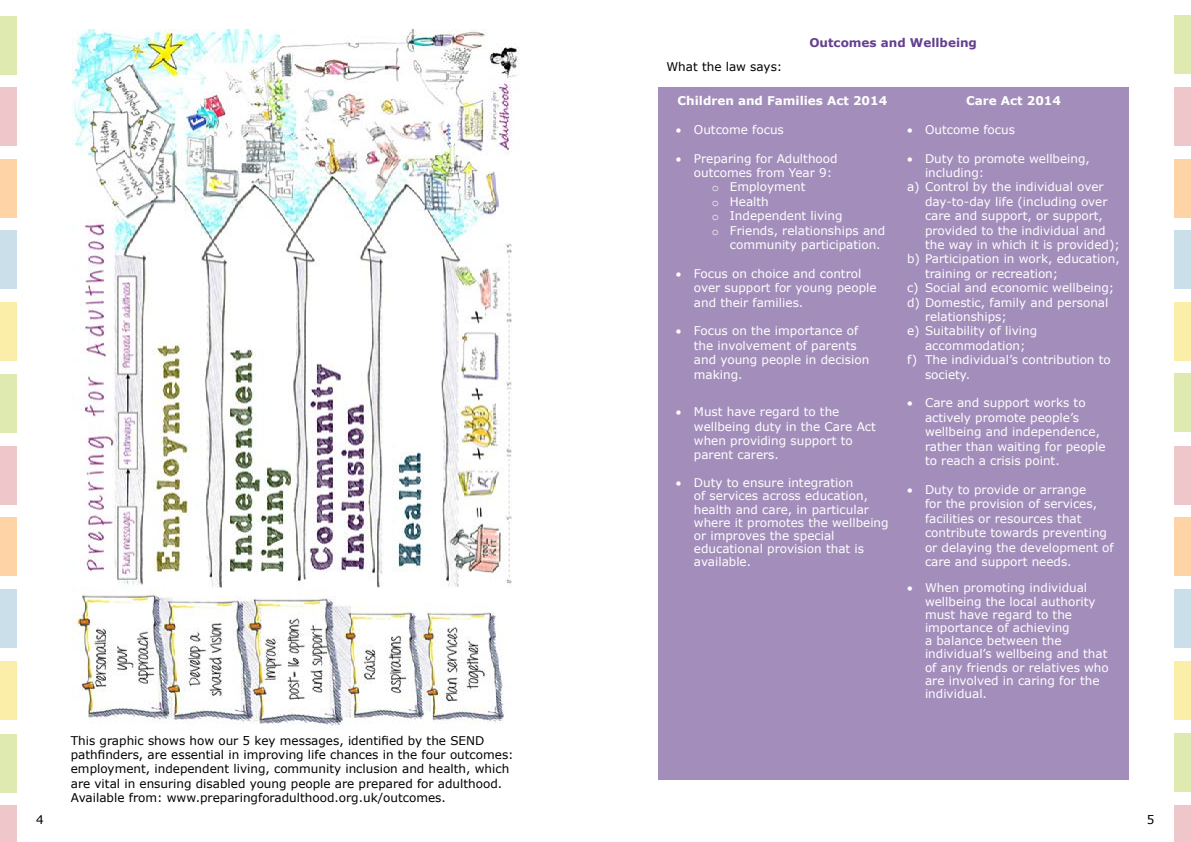
<style>
.page{position:relative;width:1191px;height:842px;background:#fff}
.page>*{position:absolute;margin:0;border:0;box-sizing:border-box;transform-origin:0 0}
.t1{font:12px/14.4px "Verdana";color:#fff}
.t2{font:12px/14.4px "Verdana";color:#000}
.t3{font:700 12px "Verdana";color:#fff}
.t4{font:700 12px "Verdana";color:#64408e}
.s1{font-family:"Courier New"}
</style>
<div class="page">
<div style="left:0;top:302px;width:17px;height:59px;background:#faeea8"></div>
<div style="left:0;top:87px;width:16px;height:59px;background:#efc6c9"></div>
<div style="left:0;top:231px;width:17px;height:58px;background:#cadfea"></div>
<div style="left:0;top:159px;width:16px;height:59px;background:#fed4a6"></div>
<div style="left:0;top:16px;width:16px;height:58px;background:#deeab0"></div>
<div style="left:0;top:662px;width:17px;height:58px;background:#faeea8"></div>
<div style="left:0;top:446px;width:17px;height:59px;background:#efc6c9"></div>
<div style="left:0;top:589px;width:16px;height:59px;background:#cadfea"></div>
<div style="left:0;top:518px;width:17px;height:58px;background:#fed4a6"></div>
<div style="left:0;top:374px;width:17px;height:58px;background:#deeab0"></div>
<div style="left:0;top:805px;width:17px;height:37px;background:#efc6c9"></div>
<div style="left:0;top:734px;width:17px;height:58px;background:#deeab0"></div>
<div style="left:1174px;top:302px;width:17px;height:58px;background:#faeea8"></div>
<div style="left:1174px;top:87px;width:17px;height:59px;background:#efc6c9"></div>
<div style="left:1174px;top:230px;width:17px;height:59px;background:#cadfea"></div>
<div style="left:1174px;top:159px;width:17px;height:58px;background:#fed4a6"></div>
<div style="left:1174px;top:16px;width:17px;height:58px;background:#deeab0"></div>
<div style="left:1174px;top:661px;width:17px;height:59px;background:#faeea8"></div>
<div style="left:1174px;top:446px;width:17px;height:58px;background:#efc6c9"></div>
<div style="left:1174px;top:589px;width:17px;height:58px;background:#cadfea"></div>
<div style="left:1174px;top:517px;width:17px;height:59px;background:#fed4a6"></div>
<div style="left:1174px;top:374px;width:17px;height:58px;background:#deeab0"></div>
<div style="left:1174px;top:805px;width:17px;height:37px;background:#efc6c9"></div>
<div style="left:1174px;top:734px;width:17px;height:58px;background:#deeab0"></div>
<div style="left:658px;top:87px;width:470px;height:693px;background:#a38ebb"></div>
<img style="left:72px;top:30px;width:447px;height:698px">
<p class="t2" style="left:666px;top:59px;width:117px">What the law says:</p>
<p class="t4" style="left:809px;top:35px;width:169px">Outcomes and Wellbeing</p>
<p class="t2" style="left:71px;top:733px;width:444px">This graphic shows how our 5 key messages, identified by the SEND pathfinders, are essential in improving life chances in the four outcomes: employment, independent living, community inclusion and health, which are vital in ensuring disabled young people are prepared for adulthood.<br>Available from: www.preparingforadulthood.org.uk/outcomes.</p>
<p class="t3" style="left:677px;top:92px;width:211px">Children and Families Act 2014</p>
<p class="t1" style="left:676px;top:122px;width:109px">• Outcome focus</p>
<p class="t1" style="left:676px;top:151px;width:163px">• Preparing for Adulthood</p>
<p class="t1" style="left:694px;top:165px;width:140px">outcomes from Year 9:</p>
<p class="t1" style="left:712px;top:180px;width:95px"><span class="s1">o</span> Employment</p>
<p class="t1" style="left:712px;top:194px;width:58px"><span class="s1">o</span> Health</p>
<p class="t1" style="left:712px;top:209px;width:132px"><span class="s1">o</span> Independent living</p>
<p class="t1" style="left:712px;top:223px;width:175px"><span class="s1">o</span> Friends, relationships and</p>
<p class="t1" style="left:730px;top:237px;width:152px">community participation.</p>
<p class="t1" style="left:694px;top:266px;width:184px;text-indent:-18px">• Focus on choice and control over support for young people and their families.</p>
<p class="t1" style="left:694px;top:324px;width:177px;text-indent:-18px">• Focus on the importance of the involvement of parents and young people in decision making.</p>
<p class="t1" style="left:694px;top:405px;width:183px;text-indent:-18px">• Must have regard to the wellbeing duty in the Care Act when providing support to parent carers.</p>
<p class="t1" style="left:694px;top:476px;width:196px;line-height:13.2px;text-indent:-18px">• Duty to ensure integration<br>of services across education, health and care, in particular where it promotes the wellbeing or improves the special educational provision that is available.</p>
<p class="t3" style="left:966px;top:92px;width:96px">Care Act 2014</p>
<p class="t1" style="left:907px;top:122px;width:109px">• Outcome focus</p>
<p class="t1" style="left:907px;top:151px;width:184px">• Duty to promote wellbeing,</p>
<p class="t1" style="left:925px;top:165px;width:61px">including:</p>
<p class="t1" style="left:907px;top:180px;width:198px">a) Control by the individual over</p>
<p class="t1" style="left:925px;top:194px;width:184px">day-to-day life (including over</p>
<p class="t1" style="left:925px;top:209px;width:179px">care and support, or support,</p>
<p class="t1" style="left:925px;top:223px;width:182px">provided to the individual and</p>
<p class="t1" style="left:925px;top:237px;width:196px">the way in which it is provided);</p>
<p class="t1" style="left:907px;top:252px;width:214px">b) Participation in work, education,</p>
<p class="t1" style="left:925px;top:266px;width:135px">training or recreation;</p>
<p class="t1" style="left:907px;top:281px;width:209px">c) Social and economic wellbeing;</p>
<p class="t1" style="left:907px;top:295px;width:203px">d) Domestic, family and personal</p>
<p class="t1" style="left:925px;top:309px;width:83px">relationships;</p>
<p class="t1" style="left:907px;top:324px;width:132px">e) Suitability of living</p>
<p class="t1" style="left:925px;top:338px;width:102px">accommodation;</p>
<p class="t1" style="left:907px;top:353px;width:205px">f) The individual’s contribution to</p>
<p class="t1" style="left:925px;top:367px;width:47px">society.</p>
<p class="t1" style="left:925px;top:396px;width:182px;text-indent:-18px">• Care and support works to actively promote people’s wellbeing and independence, rather than waiting for people to reach a crisis point.</p>
<p class="t1" style="left:925px;top:482px;width:190px;text-indent:-18px">• Duty to provide or arrange<br>for the provision of services, facilities or resources that contribute towards preventing or delaying the development of care and support needs.</p>
<p class="t1" style="left:925px;top:581px;width:185px;line-height:13.2px;text-indent:-18px">• When promoting individual wellbeing the local authority must have regard to the importance of achieving<br>a balance between the individual’s wellbeing and that of any friends or relatives who are involved in caring for the individual.</p>
<p class="t2" style="left:36px;top:812px;width:9px">4</p>
<p class="t2" style="left:1146px;top:812px;width:9px">5</p>
</div>
